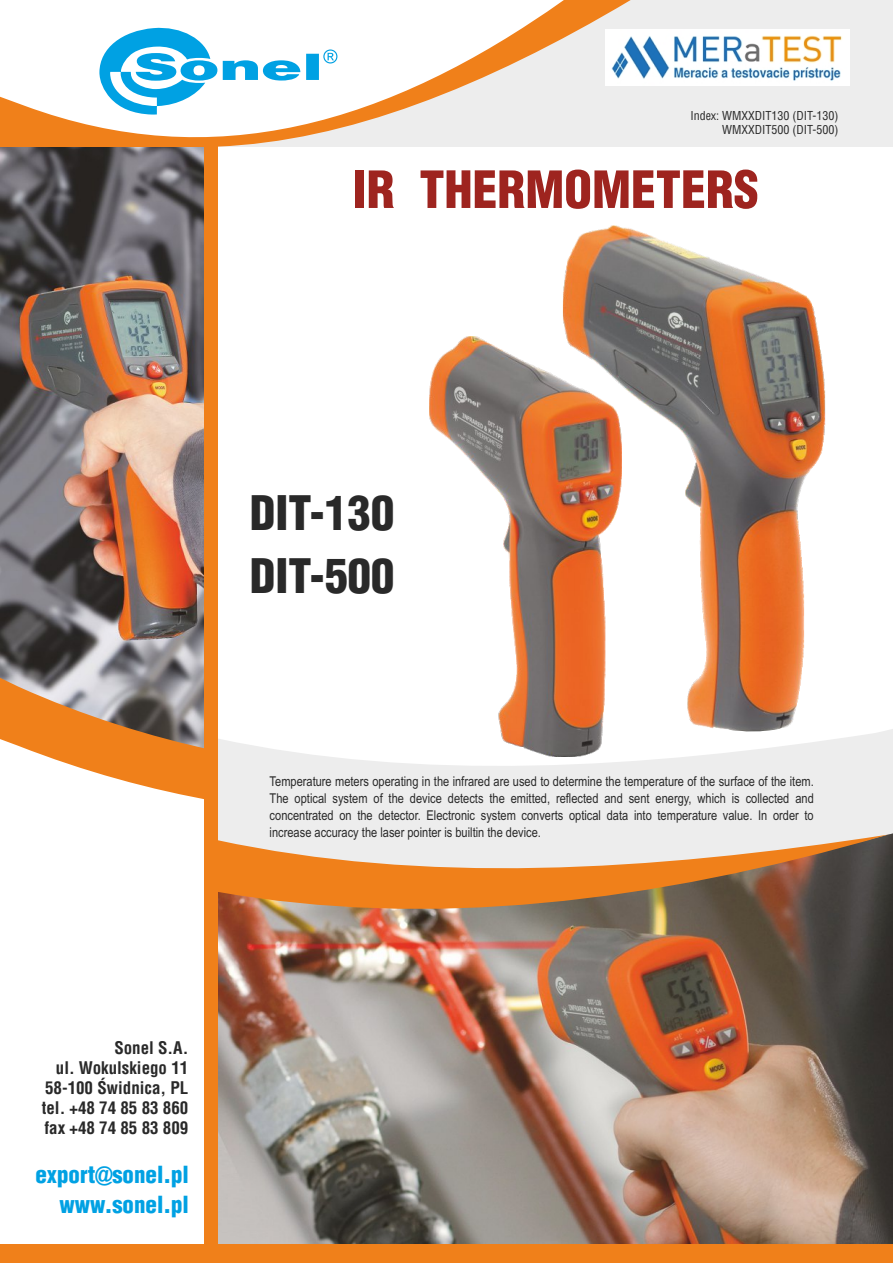
<style>
.page{position:relative;width:893px;height:1263px;background:#fff}
.page>*{position:absolute;margin:0;border:0;box-sizing:border-box;transform-origin:0 0}
.t1{font:900 50.1px "Switzerland Cond";color:#9e241f}
.t2{font:900 46.35px/63.3px "Switzerland Cond";color:#292929}
.t3{font:900 22.95px "Switzerland Cond";color:#00a1e3}
.t4{font:700 16.95px/20.2px "Switzerland Condensed";color:#292929;text-align:right}
.t5{font:13.5px/16.8px "Arial Narrow";color:#292929;text-align:justify}
.t6{font:12px/14.1px "Switzerland Condensed";color:#292929;text-align:right}
.s1{font-family:"Arial"}
</style>
<div class="page">
<img style="left:563px;top:225px;width:263px;height:504px">
<img style="left:429px;top:336px;width:193px;height:393px">
<img style="left:0;top:175px;width:204px;height:503px">
<svg style="left:218px;top:729px;width:675px;height:104px;fill:#ededed"></svg>
<img style="left:218px;top:833px;width:675px;height:411px">
<svg style="left:218px;top:834px;width:670px;height:95px;background:#bd8e66"></svg>
<div style="left:204px;top:121px;width:14px;height:1142px;background:#f0801a"></div>
<svg style="left:0;top:678px;width:204px;height:121px"></svg>
<div style="left:0;top:0;width:893px;height:147px;background:#ededed"></div>
<svg style="left:564px;top:0;width:67px;height:86px"></svg>
<svg style="left:0;top:0;width:564px;height:175px;fill:#fff"></svg>
<svg style="left:99px;top:26px;width:238px;height:89px;background:#ade0f6"></svg>
<div style="left:0;top:1244px;width:893px;height:19px;background:#f0801a"></div>
<img style="left:606px;top:29px;width:243px;height:57px">
<p class="t6" style="left:690px;top:109px;width:150px">Index: WMXXDIT130 (DIT-130)<br>WMXXDIT500 (DIT-500)</p>
<h1 class="t1" style="left:353px;top:167px;width:407px">IR THERMOMETERS</h1>
<h2 class="t2" style="left:250px;top:483px;width:146px">DIT-130<br>DIT-500</h2>
<p class="t5" style="left:270px;top:774px;width:546px">Temperature meters operating in the infrared are used to determine the temperature of the surface of the item.<br>The optical system of the device detects the emitted, reflected and sent energy, which is collected and concentrated on the detector. Electronic system converts optical data into temperature value. In order to increase accuracy the laser pointer is builtin the device.</p>
<p class="t4" style="left:42px;top:1038px;width:148px">Sonel S.A.<br>ul. Wokulskiego 11<br>58-100 Świdnica, PL tel. +48 74 85 83 860 fax +48 74 85 83 809</p>
<h3 class="t3" style="left:35px;top:1164px;width:155px">export<span class="s1">@</span>sonel.pl</h3>
<h3 class="t3" style="left:59px;top:1194px;width:131px">www.sonel.pl</h3>
</div>
